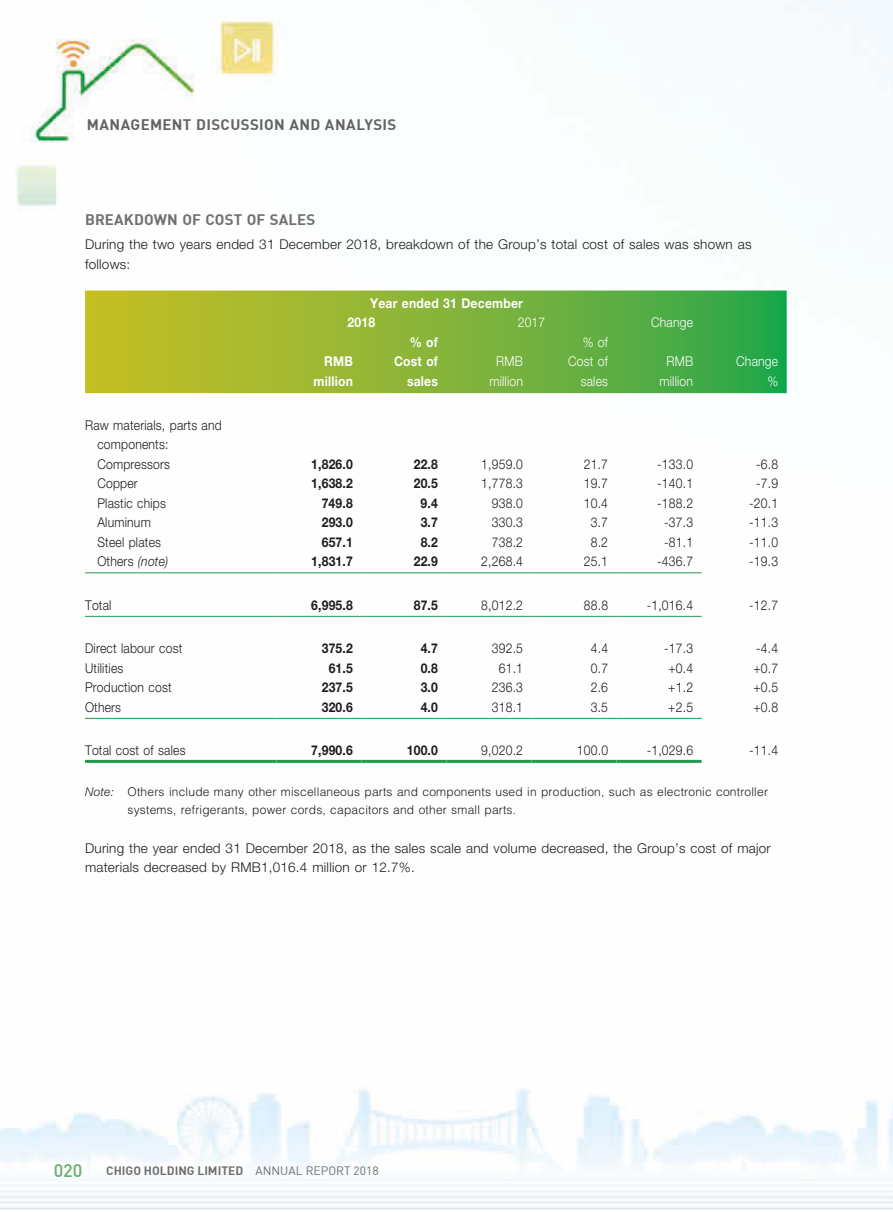
<style>
.page{position:relative;width:893px;height:1212px;background:#fff}
.page>*{position:absolute;margin:0;border:0;box-sizing:border-box;transform-origin:0 0}
.t1{font:500 18px "DIN";color:#67ae69}
.t2{font:700 15px "DIN";letter-spacing:.025em;color:#636362}
.t3{font:700 15px "DIN";letter-spacing:.01em;color:#6f6f6f}
.t4{font:300 13.5px/19.5px "Helvetica Neue LT Std";letter-spacing:.015em;color:#1c1c1b;scale:.9 1}
.t5{font:300 13.5px/19.5px "Helvetica Neue LT Std";letter-spacing:.015em;color:#1c1c1b}
.t6{font:700 13.5px "Helvetica Neue LT Std";letter-spacing:.015em;color:#1c1c1b;scale:.9 1}
.t7{font:300 13.5px/19.5px "Helvetica Neue LT Std";letter-spacing:.015em;color:#fff;text-align:center;scale:.9 1}
.t8{font:700 13.5px/19.5px "Helvetica Neue LT Std";letter-spacing:.015em;color:#fff;text-align:right;scale:.9 1}
.t9{font:300 12px/18px "Helvetica LT Std";letter-spacing:.015em;color:#1c1c1b}
.t10{font:700 12px "DIN";color:#6f6f6f}
.s1{font-style:italic}
.s2{font-family:"Helvetica Neue LT Std";font-style:italic}
.s3{font-weight:400}
</style>
<div class="page">
<img style="left:0;top:0;width:893px;height:1210px">
<svg style="left:85px;top:290px;width:702px;height:103px;background:#83b439"></svg>
<hr style="left:85px;top:572px;width:191px;height:1px;background:#229c49">
<hr style="left:276px;top:572px;width:85px;height:1px;background:#229c49">
<hr style="left:361px;top:572px;width:85px;height:1px;background:#229c49">
<hr style="left:446px;top:572px;width:85px;height:1px;background:#229c49">
<hr style="left:531px;top:572px;width:86px;height:1px;background:#229c49">
<hr style="left:617px;top:572px;width:85px;height:1px;background:#229c49">
<hr style="left:85px;top:616px;width:191px;height:1px;background:#229c49">
<hr style="left:276px;top:616px;width:85px;height:1px;background:#229c49">
<hr style="left:361px;top:616px;width:85px;height:1px;background:#229c49">
<hr style="left:446px;top:616px;width:85px;height:1px;background:#229c49">
<hr style="left:531px;top:616px;width:86px;height:1px;background:#229c49">
<hr style="left:617px;top:616px;width:85px;height:1px;background:#229c49">
<hr style="left:85px;top:718px;width:191px;height:1px;background:#229c49">
<hr style="left:276px;top:718px;width:85px;height:1px;background:#229c49">
<hr style="left:361px;top:718px;width:85px;height:1px;background:#229c49">
<hr style="left:446px;top:718px;width:85px;height:1px;background:#229c49">
<hr style="left:531px;top:718px;width:86px;height:1px;background:#229c49">
<hr style="left:617px;top:718px;width:85px;height:1px;background:#229c49">
<hr style="left:85px;top:760px;width:191px;height:3px;background:#229c49">
<hr style="left:276px;top:760px;width:85px;height:3px;background:#229c49">
<hr style="left:361px;top:760px;width:85px;height:3px;background:#229c49">
<hr style="left:446px;top:760px;width:85px;height:3px;background:#229c49">
<hr style="left:531px;top:760px;width:86px;height:3px;background:#229c49">
<hr style="left:617px;top:760px;width:85px;height:3px;background:#229c49">
<p class="t2" style="left:87px;top:115px;width:311px">MANAGEMENT DISCUSSION AND ANALYSIS</p>
<p class="t3" style="left:85px;top:210px;width:232px">BREAKDOWN OF COST OF SALES</p>
<p class="t5" style="left:85px;top:234px;width:668px">During the two years ended 31 December 2018, breakdown of the Group’s total cost of sales was shown as follows:</p>
<p class="t8" style="left:348px;top:293px;width:196px;text-align:left;text-indent:22px">Year ended 31 December<br>2018</p>
<p class="t7" style="left:518px;top:312px;width:32px">2017</p>
<p class="t7" style="left:651px;top:312px;width:48px">Change</p>
<p class="t4" style="left:97px;top:415px;width:140px;text-indent:-12px">Raw materials, parts and components:<br>Compressors</p>
<p class="t8" style="left:314px;top:351px;width:45px">RMB million</p>
<p class="t8" style="left:394px;top:332px;width:50px">% of<br>Cost of sales</p>
<p class="t7" style="left:489px;top:351px;width:39px">RMB million</p>
<p class="t7" style="left:568px;top:332px;width:46px;text-align:right">% of<br>Cost of sales</p>
<p class="t7" style="left:659px;top:351px;width:39px">RMB million</p>
<p class="t7" style="left:736px;top:351px;width:48px;text-align:right">Change %</p>
<p class="t6" style="left:311px;top:456px;width:48px">1,826.0</p>
<p class="t6" style="left:414px;top:456px;width:28px">22.8</p>
<p class="t4" style="left:481px;top:454px;width:48px">1,959.0</p>
<p class="t4" style="left:584px;top:454px;width:28px">21.7</p>
<p class="t4" style="left:657px;top:454px;width:41px">-133.0</p>
<p class="t4" style="left:756px;top:454px;width:26px">-6.8</p>
<p class="t4" style="left:97px;top:473px;width:46px">Copper</p>
<p class="t6" style="left:311px;top:475px;width:48px">1,638.2</p>
<p class="t6" style="left:414px;top:475px;width:28px">20.5</p>
<p class="t4" style="left:481px;top:473px;width:48px">1,778.3</p>
<p class="t4" style="left:584px;top:473px;width:28px">19.7</p>
<p class="t4" style="left:657px;top:473px;width:41px">-140.1</p>
<p class="t4" style="left:756px;top:473px;width:26px">-7.9</p>
<p class="t4" style="left:97px;top:493px;width:78px">Plastic chips</p>
<p class="t6" style="left:322px;top:495px;width:36px">749.8</p>
<p class="t6" style="left:421px;top:495px;width:21px">9.4</p>
<p class="t4" style="left:492px;top:493px;width:36px">938.0</p>
<p class="t4" style="left:584px;top:493px;width:28px">10.4</p>
<p class="t4" style="left:657px;top:493px;width:41px">-188.2</p>
<p class="t4" style="left:749px;top:493px;width:34px">-20.1</p>
<p class="t4" style="left:97px;top:512px;width:61px">Aluminum</p>
<p class="t6" style="left:322px;top:514px;width:36px">293.0</p>
<p class="t6" style="left:421px;top:514px;width:21px">3.7</p>
<p class="t4" style="left:492px;top:512px;width:36px">330.3</p>
<p class="t4" style="left:591px;top:512px;width:21px">3.7</p>
<p class="t4" style="left:664px;top:512px;width:34px">-37.3</p>
<p class="t4" style="left:749px;top:512px;width:34px">-11.3</p>
<p class="t4" style="left:97px;top:532px;width:72px">Steel plates</p>
<p class="t6" style="left:322px;top:534px;width:36px">657.1</p>
<p class="t6" style="left:421px;top:534px;width:21px">8.2</p>
<p class="t4" style="left:492px;top:532px;width:36px">738.2</p>
<p class="t4" style="left:591px;top:532px;width:21px">8.2</p>
<p class="t4" style="left:664px;top:532px;width:34px">-81.1</p>
<p class="t4" style="left:749px;top:532px;width:34px">-11.0</p>
<p class="t4" style="left:97px;top:551px;width:80px">Others <span class="s1">(note)</span></p>
<p class="t6" style="left:311px;top:553px;width:48px">1,831.7</p>
<p class="t6" style="left:414px;top:553px;width:28px">22.9</p>
<p class="t4" style="left:481px;top:551px;width:48px">2,268.4</p>
<p class="t4" style="left:584px;top:551px;width:28px">25.1</p>
<p class="t4" style="left:657px;top:551px;width:41px">-436.7</p>
<p class="t4" style="left:749px;top:551px;width:34px">-19.3</p>
<p class="t4" style="left:85px;top:595px;width:31px">Total</p>
<p class="t6" style="left:311px;top:597px;width:48px">6,995.8</p>
<p class="t6" style="left:414px;top:597px;width:28px">87.5</p>
<p class="t4" style="left:481px;top:595px;width:48px">8,012.2</p>
<p class="t4" style="left:584px;top:595px;width:28px">88.8</p>
<p class="t4" style="left:647px;top:595px;width:53px">-1,016.4</p>
<p class="t4" style="left:749px;top:595px;width:34px">-12.7</p>
<p class="t4" style="left:85px;top:639px;width:110px">Direct labour cost</p>
<p class="t6" style="left:322px;top:640px;width:36px">375.2</p>
<p class="t6" style="left:421px;top:640px;width:21px">4.7</p>
<p class="t4" style="left:492px;top:639px;width:36px">392.5</p>
<p class="t4" style="left:591px;top:639px;width:21px">4.4</p>
<p class="t4" style="left:664px;top:639px;width:34px">-17.3</p>
<p class="t4" style="left:756px;top:639px;width:26px">-4.4</p>
<p class="t4" style="left:85px;top:658px;width:44px">Utilities</p>
<p class="t6" style="left:329px;top:660px;width:28px">61.5</p>
<p class="t6" style="left:421px;top:660px;width:21px">0.8</p>
<p class="t4" style="left:499px;top:658px;width:28px">61.1</p>
<p class="t4" style="left:591px;top:658px;width:21px">0.7</p>
<p class="t4" style="left:668px;top:658px;width:29px">+0.4</p>
<p class="t4" style="left:753px;top:658px;width:29px">+0.7</p>
<p class="t4" style="left:85px;top:677px;width:98px">Production cost</p>
<p class="t6" style="left:322px;top:679px;width:36px">237.5</p>
<p class="t6" style="left:421px;top:679px;width:21px">3.0</p>
<p class="t4" style="left:492px;top:677px;width:36px">236.3</p>
<p class="t4" style="left:591px;top:677px;width:21px">2.6</p>
<p class="t4" style="left:668px;top:677px;width:29px">+1.2</p>
<p class="t4" style="left:753px;top:677px;width:29px">+0.5</p>
<p class="t4" style="left:85px;top:697px;width:42px">Others</p>
<p class="t6" style="left:322px;top:699px;width:36px">320.6</p>
<p class="t6" style="left:421px;top:699px;width:21px">4.0</p>
<p class="t4" style="left:492px;top:697px;width:36px">318.1</p>
<p class="t4" style="left:591px;top:697px;width:21px">3.5</p>
<p class="t4" style="left:668px;top:697px;width:29px">+2.5</p>
<p class="t4" style="left:753px;top:697px;width:29px">+0.8</p>
<p class="t4" style="left:85px;top:741px;width:113px">Total cost of sales</p>
<p class="t6" style="left:311px;top:742px;width:48px">7,990.6</p>
<p class="t6" style="left:407px;top:742px;width:36px">100.0</p>
<p class="t4" style="left:481px;top:741px;width:48px">9,020.2</p>
<p class="t4" style="left:577px;top:741px;width:36px">100.0</p>
<p class="t4" style="left:647px;top:741px;width:53px">-1,029.6</p>
<p class="t4" style="left:749px;top:741px;width:34px">-11.4</p>
<p class="t9" style="left:128px;top:782px;width:642px;text-indent:-43px"><span class="s2">Note:</span> Others include many other miscellaneous parts and components used in production, such as electronic controller systems, refrigerants, power cords, capacitors and other small parts.</p>
<p class="t5" style="left:85px;top:838px;width:687px">During the year ended 31 December 2018, as the sales scale and volume decreased, the Group’s cost of major materials decreased by RMB1,016.4 million or 12.7%.</p>
<h1 class="t1" style="left:54px;top:1159px;width:30px">020</h1>
<p class="t10" style="left:106px;top:1162px;width:274px">CHIGO HOLDING LIMITED <span class="s3">ANNUAL REPORT 2018</span></p>
</div>
